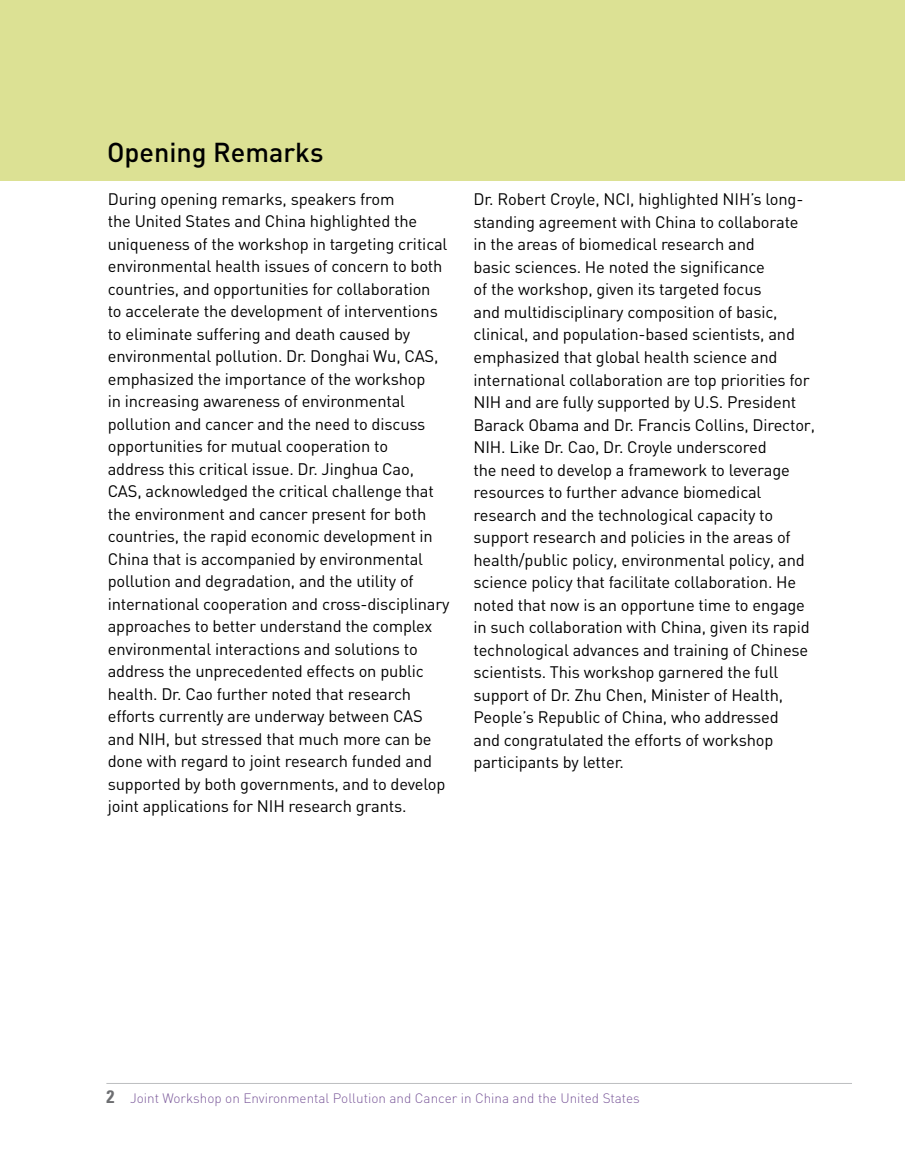
<style>
.page{position:relative;width:905px;height:1175px;background:#fff}
.page>*{position:absolute;margin:0;border:0;box-sizing:border-box;transform-origin:0 0}
.t1{font:500 27px "DIN";color:#000}
.CENTERS{font:16.5px/22.5px "DIN";letter-spacing:-.01em;color:#000}
.t2{font:300 13.5px "DIN";color:#7c5a9b}
.s1{font-family:"Univers";font-weight:700;font-stretch:condensed;font-size:18px;color:#6d6e71}
</style>
<div class="page">
<hr style="left:106px;top:1083px;width:746px;height:1px;background:#bcbec0">
<div style="left:0;top:0;width:904px;height:180px;background:#dce194"></div>
<h1 class="t1" style="left:107px;top:135px;width:218px">Opening Remarks</h1>
<p class="CENTERS" style="left:108px;top:187px;width:343px">During opening remarks, speakers from<br>the United States and China highlighted the uniqueness of the workshop in targeting critical environmental health issues of concern to both countries, and opportunities for collaboration<br>to accelerate the development of interventions to eliminate suffering and death caused by environmental pollution. Dr. Donghai Wu, CAS, emphasized the importance of the workshop<br>in increasing awareness of environmental pollution and cancer and the need to discuss opportunities for mutual cooperation to<br>address this critical issue. Dr. Jinghua Cao, CAS, acknowledged the critical challenge that the environment and cancer present for both countries, the rapid economic development in China that is accompanied by environmental pollution and degradation, and the utility of international cooperation and cross-disciplinary approaches to better understand the complex environmental interactions and solutions to address the unprecedented effects on public health. Dr. Cao further noted that research efforts currently are underway between CAS and NIH, but stressed that much more can be done with regard to joint research funded and supported by both governments, and to develop joint applications for NIH research grants.</p>
<p class="CENTERS" style="left:473px;top:188px;width:343px">Dr. Robert Croyle, NCI, highlighted NIH’s long&shy;standing agreement with China to collaborate in the areas of biomedical research and<br>basic sciences. He noted the significance<br>of the workshop, given its targeted focus<br>and multidisciplinary composition of basic, clinical, and population-based scientists, and emphasized that global health science and international collaboration are top priorities for NIH and are fully supported by U.S. President Barack Obama and Dr. Francis Collins, Director, NIH. Like Dr. Cao, Dr. Croyle underscored<br>the need to develop a framework to leverage resources to further advance biomedical research and the technological capacity to support research and policies in the areas of health/public policy, environmental policy, and science policy that facilitate collaboration. He noted that now is an opportune time to engage in such collaboration with China, given its rapid technological advances and training of Chinese scientists. This workshop garnered the full support of Dr. Zhu Chen, Minister of Health, People’s Republic of China, who addressed<br>and congratulated the efforts of workshop participants by letter.</p>
<p class="t2" style="left:106px;top:1089px;width:535px"><span class="s1">2</span> Joint Workshop on Environmental Pollution and Cancer in China and the United States</p>
</div>
